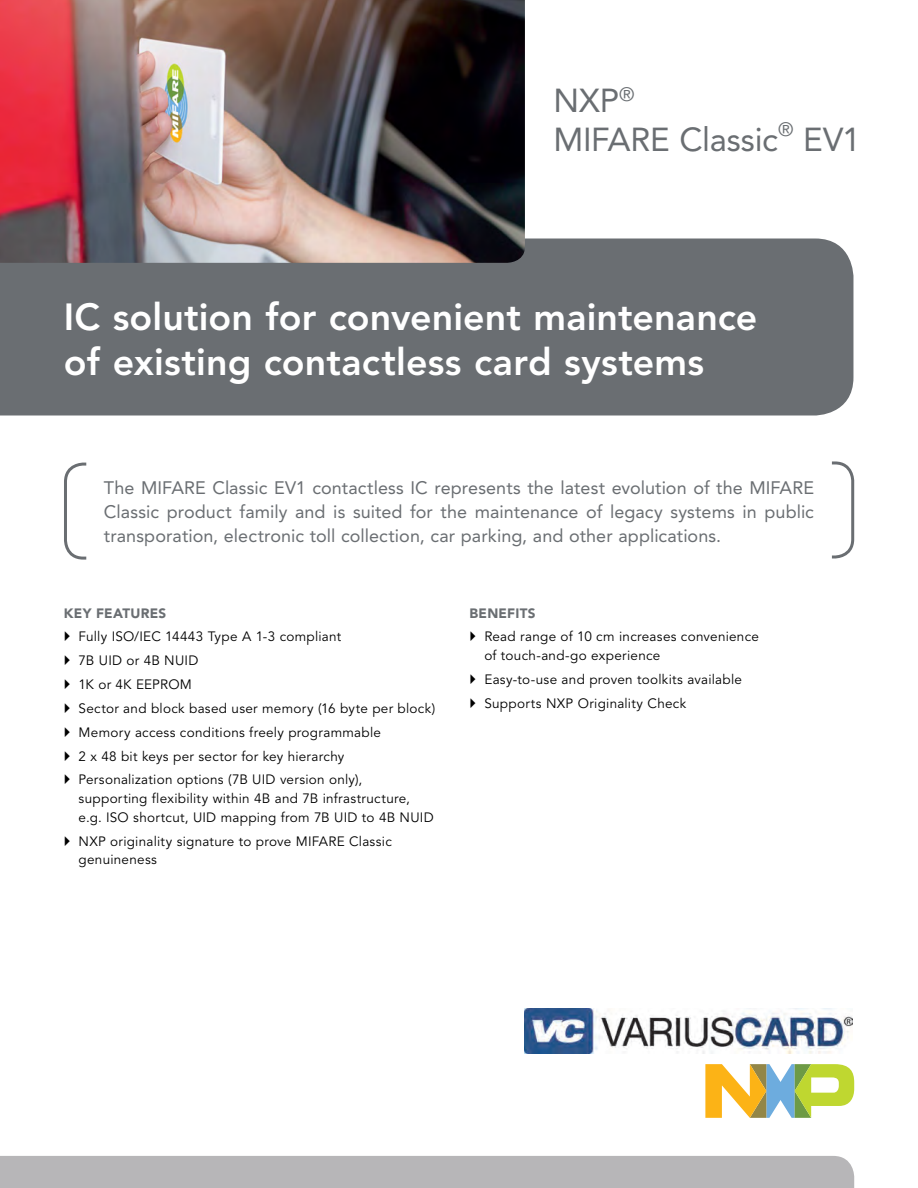
<style>
.page{position:relative;width:918px;height:1188px;background:#fff}
.page>*{position:absolute;margin:0;border:0;box-sizing:border-box;transform-origin:0 0}
.t1{font:800 37.5px/45px "Avenir LT Std";letter-spacing:.005em;color:#fff}
.t2{font:33px/39px "Avenir LT Std";letter-spacing:-.01em;color:#6a6e72}
.t3{font:19.2px "Avenir LT Std";color:#6a6e72}
.t4{font:18px/24px "Avenir LT Std";letter-spacing:.005em;color:#6a6e72;text-align:justify}
.t5{font:13.5px/23.9px "Avenir LT Std";letter-spacing:.02em;color:#000}
.t6{font:900 13.5px "Avenir LT Std";letter-spacing:.02em;color:#6a6e72}
</style>
<div class="page">
<svg style="left:64px;top:462px;width:23px;height:98px"></svg>
<svg style="left:831px;top:461px;width:24px;height:98px"></svg>
<div style="left:0;top:239px;width:853px;height:177px;background:#6a6e72"></div>
<img style="left:0;top:0;width:525px;height:263px">
<div style="left:0;top:1156px;width:854px;height:32px;background:#b7b6b8"></div>
<svg style="left:705px;top:1064px;width:149px;height:54px"></svg>
<img style="left:524px;top:1008px;width:329px;height:46px">
<h2 class="t2" style="left:553px;top:82px;width:226px">NXP<sup>®<br></sup>MIFARE Classic</h2>
<h3 class="t3" style="left:778px;top:118px;width:17px">®</h3>
<h2 class="t2" style="left:803px;top:121px;width:59px">EV1</h2>
<h1 class="t1" style="left:64px;top:295px;width:695px">IC solution for convenient maintenance of existing contactless card systems</h1>
<p class="t4" style="left:104px;top:476px;width:712px">The MIFARE Classic EV1 contactless IC represents the latest evolution of the MIFARE Classic product family and is suited for the maintenance of legacy systems in public transporation, electronic toll collection, car parking, and other applications.</p>
<p class="t6" style="left:64px;top:605px;width:104px">KEY FEATURES</p>
<p class="t5" style="left:79px;top:625px;width:358px">Fully ISO/IEC 14443 Type A 1-3 compliant<br>7B UID or 4B NUID<br>1K or 4K EEPROM<br>Sector and block based user memory (16 byte per block)<br>Memory access conditions freely programmable<br>2 x 48 bit keys per sector for key hierarchy Personalization options (7B UID version only),</p>
<p class="t5" style="left:79px;top:789px;width:357px;line-height:18.8px">supporting flexibility within 4B and 7B infrastructure, e.g. ISO shortcut, UID mapping from 7B UID to 4B NUID</p>
<p class="t5" style="left:79px;top:832px;width:315px;line-height:18.8px">NXP originality signature to prove MIFARE Classic genuineness</p>
<p class="t6" style="left:470px;top:605px;width:68px">BENEFITS</p>
<p class="t5" style="left:484px;top:628px;width:276px;line-height:18.8px">Read range of 10 cm increases convenience of touch-and-go experience</p>
<p class="t5" style="left:484px;top:668px;width:259px">Easy-to-use and proven toolkits available<br>Supports NXP Originality Check</p>
</div>
